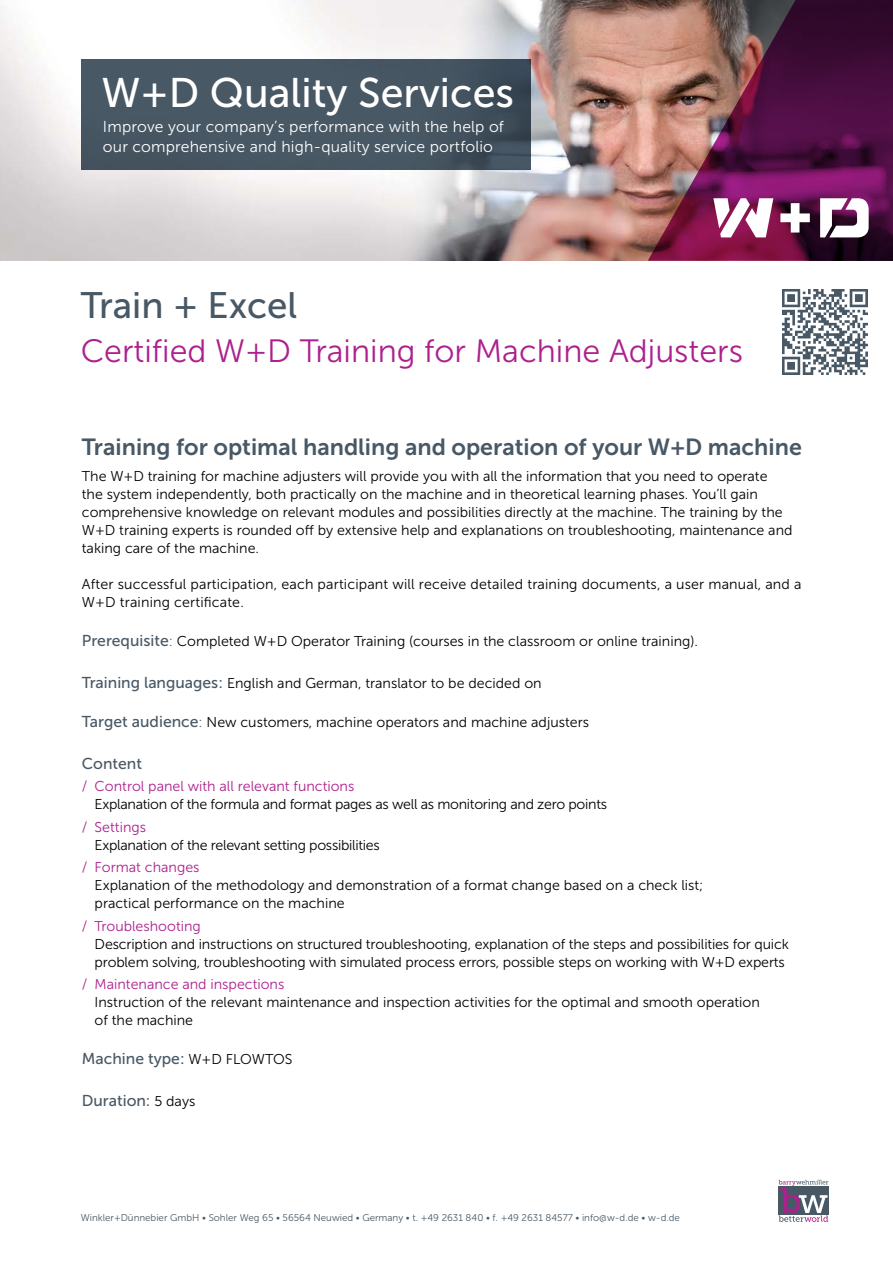
<style>
.page{position:relative;width:893px;height:1263px;background:#fff}
.page>*{position:absolute;margin:0;border:0;box-sizing:border-box;transform-origin:0 0}
.t1{font:41.25px "Museo Sans 500";color:#fff}
.t2{font:36.75px "Museo Sans 500";color:#485865}
.t3{font:32.25px "Museo Sans 300";color:#ad208e}
.t4{font:23.25px "Museo Sans 700";color:#485865}
.t5{font:15.75px/19.5px "Museo Sans 300";letter-spacing:.01em;color:#fff}
.t6{font:15.75px "Museo Sans 500";color:#485865}
.t7{font:14.25px/18px "Museo Sans 300";color:#000}
.t8{font:14.25px "Museo Sans 300";letter-spacing:-.02em;color:#000}
.t9{font:14.25px "Museo Sans 300";color:#ad208e}
.t10{font:9.75px "Museo Sans 300";color:#485865}
.s1{font-family:"Museo Sans 500";font-size:15.75px;color:#485865}
.s2{color:#485865}
.s3{font-family:"Museo Sans 300";font-size:14.25px;color:#000}
</style>
<div class="page">
<img style="left:0;top:0;width:648px;height:261px">
<img style="left:648px;top:0;width:245px;height:261px">
<svg style="left:780px;top:203px;width:30px;height:30px"></svg>
<svg style="left:820px;top:198px;width:49px;height:39px"></svg>
<svg style="left:713px;top:198px;width:60px;height:39px"></svg>
<div style="left:779px;top:1186px;width:50px;height:29px;background:#485865"></div>
<svg style="left:779px;top:1180px;width:49px;height:42px"></svg>
<div style="left:81px;top:60px;width:449px;height:110px;background:#485865"></div>
<img style="left:782px;top:289px;width:86px;height:85px">
<h1 class="t1" style="left:101px;top:71px;width:414px">W+D Quality Services</h1>
<p class="t5" style="left:103px;top:117px;width:403px">Improve your company’s performance with the help of our comprehensive and high-quality service portfolio</p>
<h2 class="t2" style="left:81px;top:285px;width:218px">Train + Excel</h2>
<h3 class="t3" style="left:81px;top:333px;width:664px">Certified W+D Training for Machine Adjusters</h3>
<h3 class="t4" style="left:82px;top:434px;width:721px">Training for optimal handling and operation of your W+D machine</h3>
<p class="t7" style="left:82px;top:467px;width:712px">The W+D training for machine adjusters will provide you with all the information that you need to operate<br>the system independently, both practically on the machine and in theoretical learning phases. You’ll gain comprehensive knowledge on relevant modules and possibilities directly at the machine. The training by the W+D training experts is rounded off by extensive help and explanations on troubleshooting, maintenance and taking care of the machine.</p>
<p class="t7" style="left:82px;top:575px;width:721px">After successful participation, each participant will receive detailed training documents, a user manual, and a<br>W+D training certificate.</p>
<p class="t7" style="left:82px;top:632px;width:618px"><span class="s1">Prerequisite</span><span class="s2">:</span> Completed W+D Operator Training (courses in the classroom or online training).</p>
<p class="t7" style="left:82px;top:674px;width:461px"><span class="s1">Training languages:</span> English and German, translator to be decided on</p>
<p class="t7" style="left:82px;top:713px;width:509px"><span class="s1">Target audience</span><span class="s2">:</span> New customers, machine operators and machine adjusters</p>
<p class="t6" style="left:82px;top:754px;width:62px">Content</p>
<p class="t9" style="left:82px;top:778px;width:274px">/ Control panel with all relevant functions</p>
<p class="t8" style="left:95px;top:796px;width:514px">Explanation of the formula and format pages as well as monitoring and zero points</p>
<p class="t9" style="left:82px;top:819px;width:66px">/ Settings</p>
<p class="t8" style="left:95px;top:837px;width:287px">Explanation of the relevant setting possibilities</p>
<p class="t9" style="left:82px;top:859px;width:119px">/ Format changes</p>
<p class="t7" style="left:95px;top:876px;width:610px">Explanation of the methodology and demonstration of a format change based on a check list; practical performance on the machine</p>
<p class="t9" style="left:82px;top:918px;width:120px">/ Troubleshooting</p>
<p class="t7" style="left:95px;top:935px;width:696px">Description and instructions on structured troubleshooting, explanation of the steps and possibilities for quick problem solving, troubleshooting with simulated process errors, possible steps on working with W+D experts</p>
<p class="t9" style="left:82px;top:976px;width:204px">/ Maintenance and inspections</p>
<p class="t7" style="left:95px;top:993px;width:667px">Instruction of the relevant maintenance and inspection activities for the optimal and smooth operation of the machine</p>
<p class="t6" style="left:82px;top:1050px;width:212px">Machine type: <span class="s3">W+D FLOWTOS</span></p>
<p class="t6" style="left:82px;top:1092px;width:115px">Duration: <span class="s3">5 days</span></p>
<p class="t10" style="left:81px;top:1212px;width:601px">Winkler+Dünnebier GmbH • Sohler Weg 65 • 56564 Neuwied • Germany • t. +49 2631 840 • f. +49 2631 84577 • info@w-d.de • w-d.de</p>
</div>
